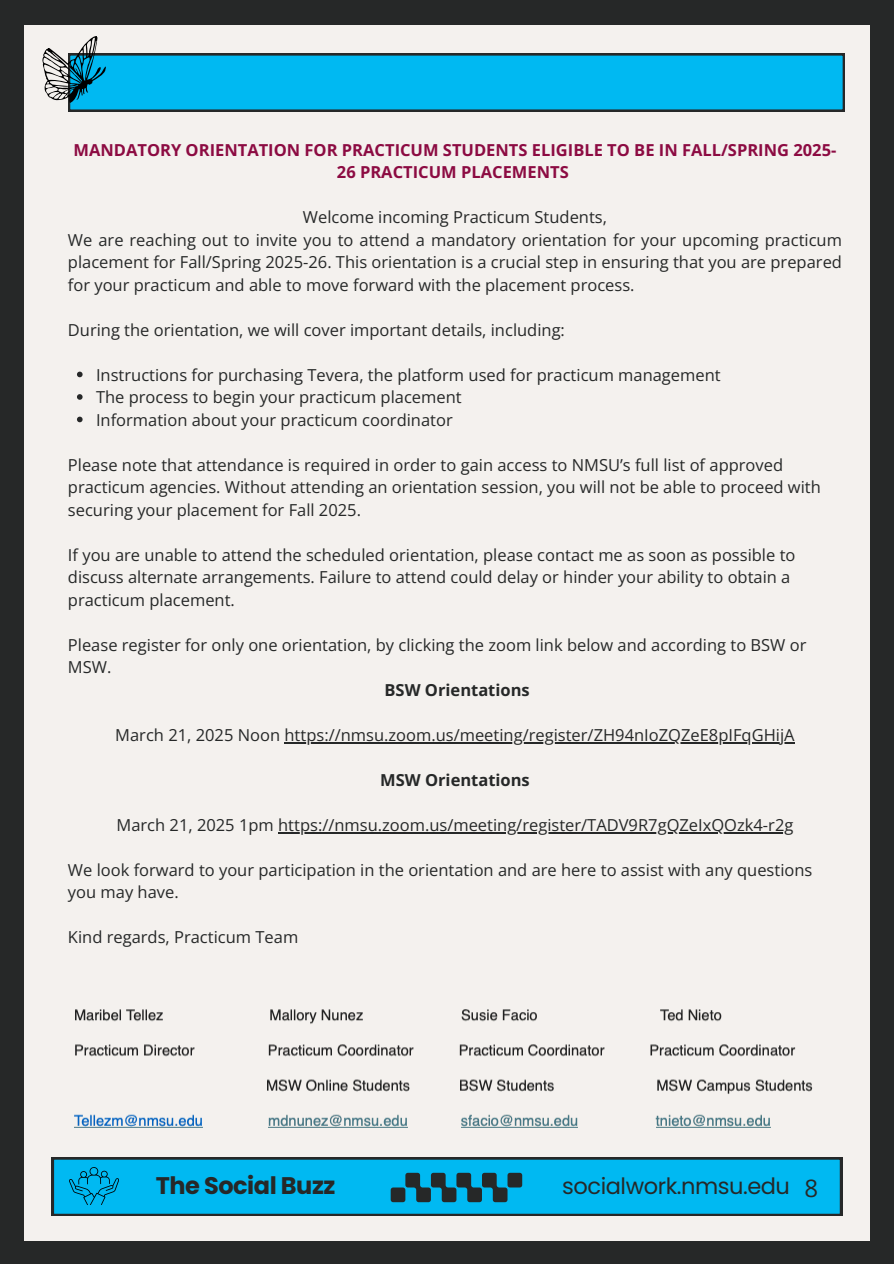
<style>
.page{position:relative;width:894px;height:1264px;background:#fff}
.page>*{position:absolute;margin:0;border:0;box-sizing:border-box;transform-origin:0 0}
.t1{font:700 24px "Poppins";letter-spacing:-.02em;color:#262828}
.t2{font:22.5px "Poppins";letter-spacing:-.02em;color:#262828}
.t3{font:16.5px/22.5px "Open Sans";color:#262828}
.t4{font:700 16.5px/22.5px "Open Sans";color:#8c0b42;text-align:center}
.t5{font:700 16.5px "Open Sans";color:#262828}
.s1{font-family:"Open Sans";font-size:24px}
</style>
<div class="page">
<div style="left:0;top:0;width:893px;height:1263px;background:#262828"></div>
<div style="left:24px;top:25px;width:845px;height:1215px;background:#f4f1ee"></div>
<svg style="left:52px;top:1157px;width:789px;height:58px;background:#03ace0"></svg>
<svg style="left:390px;top:1172px;width:132px;height:30px;background:#146b86"></svg>
<svg style="left:69px;top:1166px;width:51px;height:39px;background:#00a2d4"></svg>
<svg style="left:119px;top:53px;width:725px;height:59px;background:#03ace0"></svg>
<svg style="left:42px;top:36px;width:77px;height:76px"></svg>
<svg style="left:77px;top:371px;width:6px;height:6px"></svg>
<svg style="left:77px;top:394px;width:6px;height:6px"></svg>
<svg style="left:77px;top:416px;width:6px;height:6px"></svg>
<hr style="left:284px;top:742px;width:510px;height:1px;background:#262828">
<hr style="left:278px;top:832px;width:515px;height:1px;background:#262828">
<img style="left:74px;top:1009px;width:739px;height:119px">
<p class="t4" style="left:73px;top:138px;width:764px">MANDATORY ORIENTATION FOR PRACTICUM STUDENTS ELIGIBLE TO BE IN FALL/SPRING 2025-<br>26 PRACTICUM PLACEMENTS</p>
<h3 class="t3" style="left:303px;top:205px;width:305px">Welcome incoming Practicum Students,</h3>
<p class="t3" style="left:68px;top:228px;width:775px;text-align:justify">We are reaching out to invite you to attend a mandatory orientation for your upcoming practicum placement for Fall/Spring 2025-26. This orientation is a crucial step in ensuring that you are prepared for your practicum and able to move forward with the placement process.</p>
<p class="t3" style="left:68px;top:318px;width:498px">During the orientation, we will cover important details, including:</p>
<p class="t3" style="left:96px;top:363px;width:626px">Instructions for purchasing Tevera, the platform used for practicum management</p>
<p class="t3" style="left:96px;top:385px;width:367px">The process to begin your practicum placement</p>
<p class="t3" style="left:96px;top:408px;width:358px">Information about your practicum coordinator</p>
<p class="t3" style="left:68px;top:453px;width:754px">Please note that attendance is required in order to gain access to NMSU’s full list of approved practicum agencies. Without attending an orientation session, you will not be able to proceed with securing your placement for Fall 2025.</p>
<p class="t3" style="left:68px;top:543px;width:728px">If you are unable to attend the scheduled orientation, please contact me as soon as possible to discuss alternate arrangements. Failure to attend could delay or hinder your ability to obtain a practicum placement.</p>
<p class="t3" style="left:68px;top:633px;width:739px">Please register for only one orientation, by clicking the zoom link below and according to BSW or<br>MSW.</p>
<p class="t5" style="left:384px;top:678px;width:147px">BSW Orientations</p>
<p class="t3" style="left:115px;top:723px;width:680px">March 21, 2025 Noon https://nmsu.zoom.us/meeting/register/ZH94nIoZQZeE8pIFqGHijA</p>
<p class="t5" style="left:380px;top:768px;width:151px">MSW Orientations</p>
<h4 class="t3" style="left:116px;top:813px;width:678px">March 21, 2025 1pm https://nmsu.zoom.us/meeting/register/TADV9R7gQZeIxQOzk4-r2g</h4>
<p class="t3" style="left:68px;top:858px;width:745px">We look forward to your participation in the orientation and are here to assist with any questions</p>
<p class="t3" style="left:68px;top:880px;width:112px">you may have.</p>
<p class="t3" style="left:68px;top:925px;width:232px">Kind regards, Practicum Team</p>
<p class="t1" style="left:156px;top:1168px;width:181px">The Social Buzz</p>
<p class="t2" style="left:562px;top:1170px;width:257px">socialwork.nmsu.edu <span class="s1">8</span></p>
</div>
